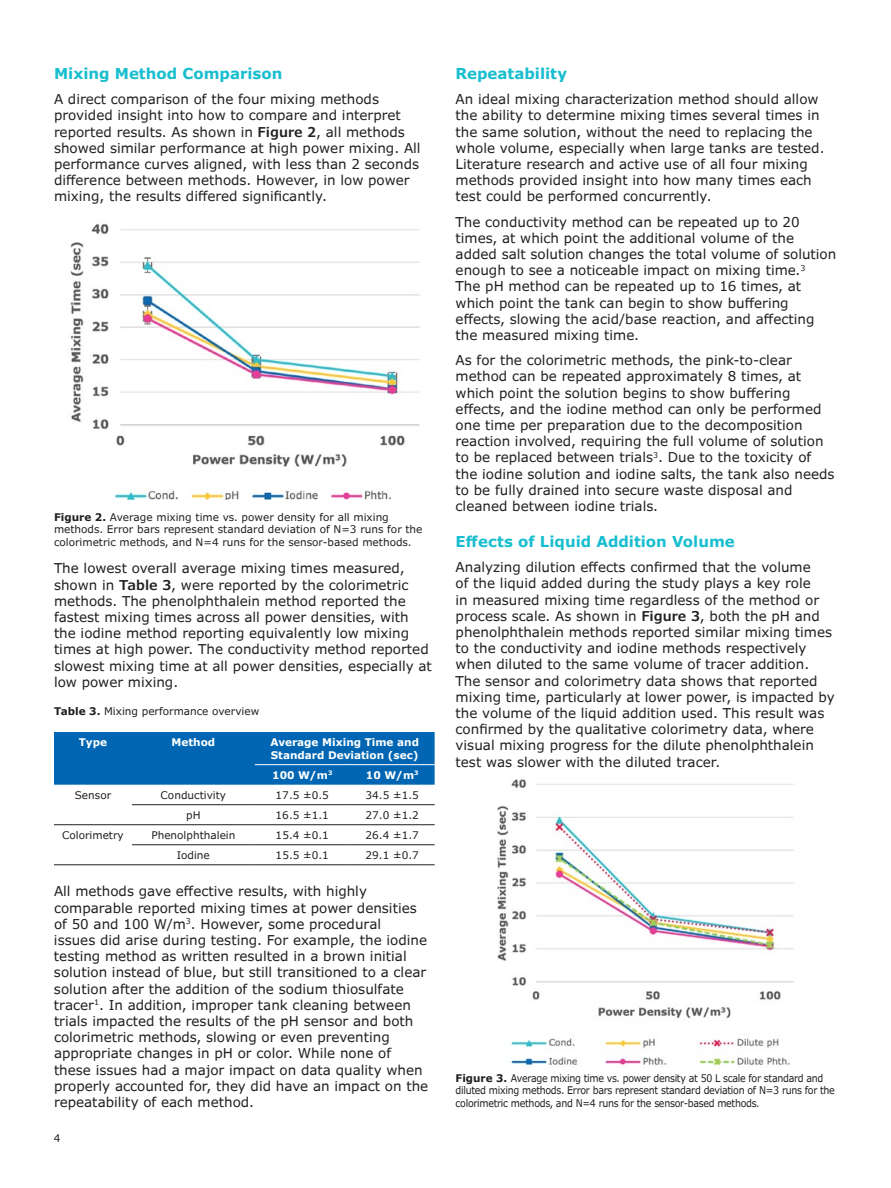
<style>
.page{position:relative;width:891px;height:1188px;background:#fff}
.page>*{position:absolute;margin:0;border:0;box-sizing:border-box;transform-origin:0 0}
.t1{font:700 15px "Verdana Pro";color:#18becf}
.t2{font:13.5px/16.2px "Verdana Pro";color:#231f20}
.t3{font:10.5px/12.6px "Verdana Pro";color:#231f20}
.t4{font:10.5px/12.6px "Verdana Pro";letter-spacing:-.03em;color:#231f20;scale:.9 1}
.t5{font:700 10.5px/12.6px "Verdana Pro";color:#fff}
.s1{font-weight:600}
.s2{font-weight:700}
</style>
<div class="page">
<div style="left:54px;top:732px;width:381px;height:53px;background:#0066b3"></div>
<hr style="left:132px;top:804px;width:123px;height:1px;background:#231f20">
<hr style="left:255px;top:804px;width:95px;height:1px;background:#231f20">
<hr style="left:350px;top:804px;width:85px;height:1px;background:#231f20">
<hr style="left:54px;top:824px;width:78px;height:1px;background:#231f20">
<hr style="left:132px;top:824px;width:123px;height:1px;background:#231f20">
<hr style="left:255px;top:824px;width:95px;height:1px;background:#231f20">
<hr style="left:350px;top:824px;width:85px;height:1px;background:#231f20">
<hr style="left:132px;top:845px;width:123px;height:1px;background:#231f20">
<hr style="left:255px;top:845px;width:95px;height:1px;background:#231f20">
<hr style="left:350px;top:845px;width:85px;height:1px;background:#231f20">
<hr style="left:54px;top:865px;width:78px;height:1px;background:#231f20">
<hr style="left:132px;top:865px;width:123px;height:1px;background:#231f20">
<hr style="left:255px;top:865px;width:95px;height:1px;background:#231f20">
<hr style="left:350px;top:865px;width:85px;height:1px;background:#231f20">
<hr style="left:255px;top:764px;width:95px;height:1px;background:#fff">
<hr style="left:350px;top:764px;width:85px;height:1px;background:#fff">
<img style="left:497px;top:779px;width:297px;height:287px">
<img style="left:70px;top:224px;width:350px;height:275px">
<p class="t1" style="left:54px;top:64px;width:230px">Mixing Method Comparison</p>
<p class="t2" style="left:54px;top:91px;width:368px">A direct comparison of the four mixing methods provided insight into how to compare and interpret reported results. As shown in <span class="s1">Figure 2</span>, all methods showed similar performance at high power mixing. All performance curves aligned, with less than 2 seconds difference between methods. However, in low power mixing, the results differed significantly.</p>
<p class="t3" style="left:54px;top:511px;width:370px"><span class="s2">Figure 2.</span> Average mixing time vs. power density for all mixing methods. Error bars represent standard deviation of N=3 runs for the colorimetric methods, and N=4 runs for the sensor-based methods.</p>
<p class="t2" style="left:54px;top:560px;width:379px">The lowest overall average mixing times measured, shown in <span class="s1">Table 3</span>, were reported by the colorimetric methods. The phenolphthalein method reported the fastest mixing times across all power densities, with the iodine method reporting equivalently low mixing times at high power. The conductivity method reported slowest mixing time at all power densities, especially at low power mixing.</p>
<p class="t3" style="left:54px;top:705px;width:207px"><span class="s2">Table 3.</span> Mixing performance overview</p>
<p class="t5" style="left:79px;top:736px;width:30px">Type</p>
<p class="t5" style="left:172px;top:736px;width:45px">Method</p>
<p class="t5" style="left:270px;top:736px;width:150px">Average Mixing Time and<br>Standard Deviation (sec)</p>
<p class="t5" style="left:272px;top:769px;width:62px">100 W/m<sup>3</sup></p>
<p class="t5" style="left:366px;top:769px;width:54px">10 W/m<sup>3</sup></p>
<p class="t3" style="left:75px;top:789px;width:38px">Sensor</p>
<p class="t3" style="left:161px;top:789px;width:67px">Conductivity</p>
<p class="t3" style="left:276px;top:789px;width:55px">17.5 ±0.5</p>
<p class="t3" style="left:366px;top:789px;width:55px">34.5 ±1.5</p>
<p class="t3" style="left:186px;top:809px;width:16px">pH</p>
<p class="t3" style="left:276px;top:809px;width:55px">16.5 ±1.1</p>
<p class="t3" style="left:366px;top:809px;width:55px">27.0 ±1.2</p>
<p class="t3" style="left:62px;top:829px;width:63px">Colorimetry</p>
<p class="t3" style="left:151px;top:829px;width:86px">Phenolphthalein</p>
<p class="t3" style="left:276px;top:829px;width:55px">15.4 ±0.1</p>
<p class="t3" style="left:366px;top:829px;width:55px">26.4 ±1.7</p>
<p class="t3" style="left:177px;top:849px;width:34px">Iodine</p>
<p class="t3" style="left:276px;top:849px;width:55px">15.5 ±0.1</p>
<p class="t3" style="left:366px;top:849px;width:55px">29.1 ±0.7</p>
<p class="t2" style="left:54px;top:884px;width:376px">All methods gave effective results, with highly comparable reported mixing times at power densities of 50 and 100 W/m<sup>3</sup>. However, some procedural<br>issues did arise during testing. For example, the iodine testing method as written resulted in a brown initial solution instead of blue, but still transitioned to a clear solution after the addition of the sodium thiosulfate tracer<sup>1</sup>. In addition, improper tank cleaning between trials impacted the results of the pH sensor and both colorimetric methods, slowing or even preventing appropriate changes in pH or color. While none of these issues had a major impact on data quality when properly accounted for, they did have an impact on the repeatability of each method.</p>
<p class="t3" style="left:54px;top:1132px;width:8px">4</p>
<p class="t1" style="left:456px;top:64px;width:113px">Repeatability</p>
<p class="t2" style="left:456px;top:91px;width:370px">An ideal mixing characterization method should allow the ability to determine mixing times several times in the same solution, without the need to replacing the whole volume, especially when large tanks are tested.<br>Literature research and active use of all four mixing methods provided insight into how many times each test could be performed concurrently.</p>
<p class="t2" style="left:456px;top:214px;width:382px">The conductivity method can be repeated up to 20 times, at which point the additional volume of the added salt solution changes the total volume of solution enough to see a noticeable impact on mixing time.<sup>3<br></sup>The pH method can be repeated up to 16 times, at which point the tank can begin to show buffering effects, slowing the acid/base reaction, and affecting the measured mixing time.</p>
<p class="t2" style="left:456px;top:352px;width:380px">As for the colorimetric methods, the pink-to-clear method can be repeated approximately 8 times, at which point the solution begins to show buffering effects, and the iodine method can only be performed one time per preparation due to the decomposition reaction involved, requiring the full volume of solution to be replaced between trials<sup>3</sup>. Due to the toxicity of the iodine solution and iodine salts, the tank also needs to be fully drained into secure waste disposal and cleaned between iodine trials.</p>
<p class="t1" style="left:456px;top:532px;width:281px">Effects of Liquid Addition Volume</p>
<p class="t2" style="left:456px;top:559px;width:381px">Analyzing dilution effects confirmed that the volume<br>of the liquid added during the study plays a key role<br>in measured mixing time regardless of the method or process scale. As shown in <span class="s1">Figure 3</span>, both the pH and phenolphthalein methods reported similar mixing times to the conductivity and iodine methods respectively when diluted to the same volume of tracer addition.<br>The sensor and colorimetry data shows that reported mixing time, particularly at lower power, is impacted by the volume of the liquid addition used. This result was confirmed by the qualitative colorimetry data, where visual mixing progress for the dilute phenolphthalein test was slower with the diluted tracer.</p>
<p class="t4" style="left:456px;top:1072px;width:423px"><span class="s2">Figure 3.</span> Average mixing time vs. power density at 50 L scale for standard and diluted mixing methods. Error bars represent standard deviation of N=3 runs for the colorimetric methods, and N=4 runs for the sensor-based methods.</p>
</div>
